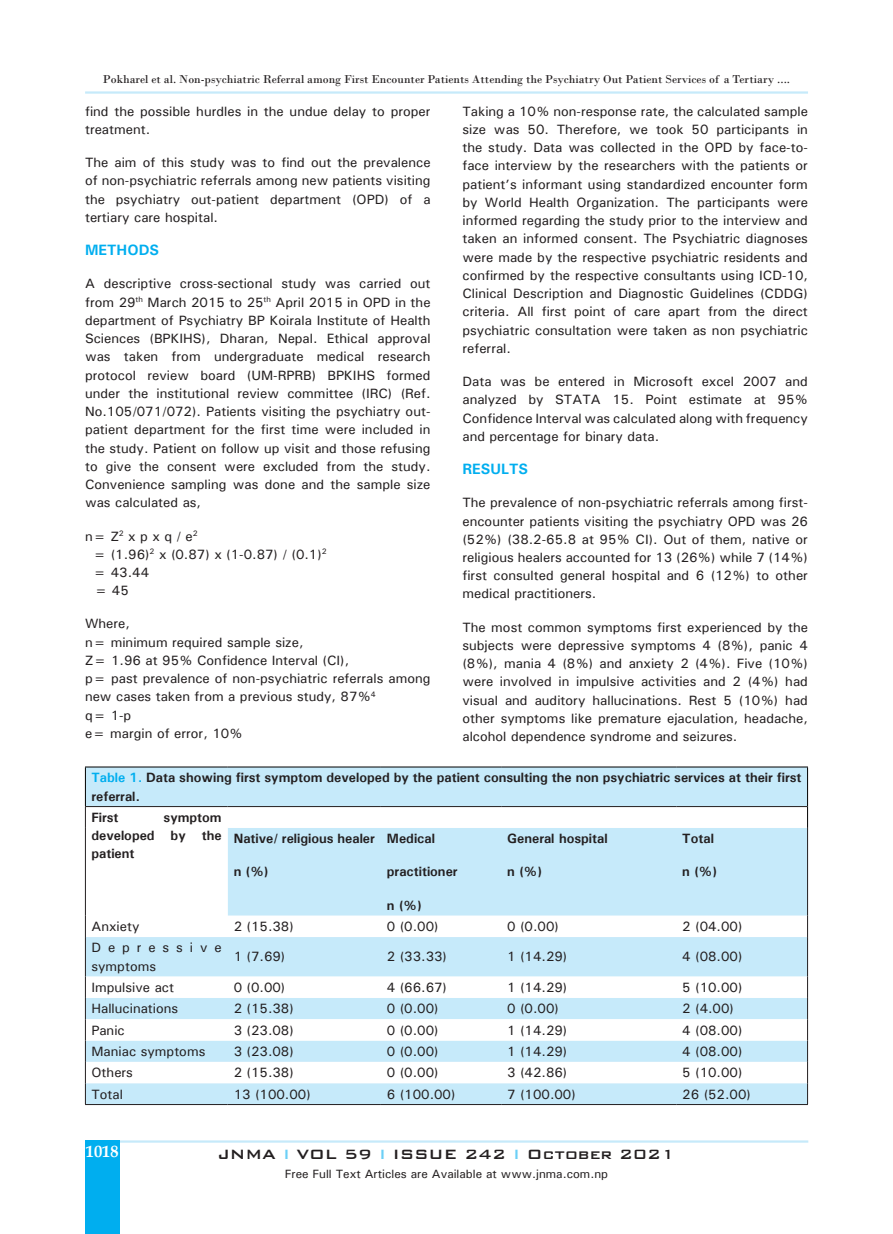
<style>
.page{position:relative;width:893px;height:1234px;background:#fff}
.page>*{position:absolute;margin:0;border:0;box-sizing:border-box;transform-origin:0 0}
.t1{font:500 18px "Bank Gothic BT";color:#231f20}
.t2{font:700 16.5px "Book Antiqua";color:#fff}
.t3{font:700 15px "Univers";color:#00aeef}
.t4{font:500 13.5px/18.3px "Univers";color:#231f20;text-align:justify}
.t5{font:700 13.5px/18.3px "Univers";color:#231f20}
.t6{font:500 13.5px/18.3px "Univers";letter-spacing:.51em;color:#231f20}
.Introduction{font:12px "Bodoni";color:#231f20}
.t7{font:500 12px "Univers";color:#231f20}
.s1{color:#00aeef}
.s2{color:#6bcff6}
</style>
<div class="page">
<hr style="left:85px;top:91px;width:723px;height:3px;background:#c6eafa">
<hr style="left:85px;top:1140px;width:723px;height:2px;background:#c6eafa">
<div style="left:85px;top:1140px;width:35px;height:93px;background:#00aeef"></div>
<div style="left:86px;top:767px;width:721px;height:336px;background:#c6eafa"></div>
<svg style="left:86px;top:807px;width:721px;height:275px;fill:#c6eafa"></svg>
<hr style="left:807px;top:767px;width:1px;height:39px;background:#000">
<svg style="left:807px;top:806px;width:1px;height:21px"></svg>
<hr style="left:85px;top:767px;width:1px;height:39px;background:#000">
<hr style="left:85px;top:766px;width:143px;height:1px;background:#000">
<hr style="left:228px;top:766px;width:153px;height:1px;background:#000">
<hr style="left:381px;top:766px;width:120px;height:1px;background:#000">
<hr style="left:501px;top:766px;width:175px;height:1px;background:#000">
<hr style="left:676px;top:766px;width:132px;height:1px;background:#000">
<svg style="left:85px;top:807px;width:1px;height:20px"></svg>
<hr style="left:85px;top:827px;width:1px;height:88px;background:#231f20">
<hr style="left:85px;top:806px;width:143px;height:1px;background:#231f20">
<hr style="left:228px;top:806px;width:153px;height:1px;background:#231f20">
<hr style="left:381px;top:806px;width:120px;height:1px;background:#231f20">
<hr style="left:501px;top:806px;width:175px;height:1px;background:#231f20">
<hr style="left:676px;top:806px;width:131px;height:1px;background:#231f20">
<hr style="left:807px;top:827px;width:1px;height:88px;background:#231f20">
<svg style="left:85px;top:915px;width:1px;height:21px"></svg>
<svg style="left:807px;top:915px;width:1px;height:21px"></svg>
<hr style="left:85px;top:936px;width:1px;height:40px;background:#231f20">
<hr style="left:807px;top:936px;width:1px;height:40px;background:#231f20">
<svg style="left:85px;top:976px;width:1px;height:127px"></svg>
<hr style="left:85px;top:1103px;width:143px;height:1px;background:#231f20">
<hr style="left:228px;top:1103px;width:153px;height:1px;background:#231f20">
<hr style="left:381px;top:1103px;width:120px;height:1px;background:#231f20">
<hr style="left:501px;top:1103px;width:175px;height:1px;background:#231f20">
<hr style="left:676px;top:1103px;width:132px;height:1px;background:#231f20">
<svg style="left:807px;top:976px;width:1px;height:127px"></svg>
<p class="Introduction" style="left:103px;top:72px;width:689px">Pokharel et al. Non-psychiatric Referral among First Encounter Patients Attending the Psychiatry Out Patient Services of a Tertiary ....</p>
<p class="t4" style="left:85px;top:102px;width:347px">find the possible hurdles in the undue delay to proper treatment.</p>
<p class="t4" style="left:85px;top:153px;width:347px">The aim of this study was to find out the prevalence of non-psychiatric referrals among new patients visiting the psychiatry out-patient department (OPD) of a tertiary care hospital.</p>
<p class="t3" style="left:85px;top:240px;width:76px">METHODS</p>
<p class="t4" style="left:85px;top:274px;width:347px">A descriptive cross-sectional study was carried out from 29<sup>th</sup> March 2015 to 25<sup>th</sup> April 2015 in OPD in the department of Psychiatry BP Koirala Institute of Health Sciences (BPKIHS), Dharan, Nepal. Ethical approval was taken from undergraduate medical research protocol review board (UM-RPRB) BPKIHS formed under the institutional review committee (IRC) (Ref.<br>No.105/071/072). Patients visiting the psychiatry out&shy;patient department for the first time were included in the study. Patient on follow up visit and those refusing to give the consent were excluded from the study.<br>Convenience sampling was done and the sample size was calculated as,</p>
<p class="t4" style="left:93px;top:526px;width:235px;text-align:left;text-indent:-8px">n= Z<sup>2</sup> x p x q / e<sup>2<br></sup>= (1.96)<sup>2</sup> x (0.87) x (1-0.87) / (0.1)<sup>2 </sup>= 43.44<br>= 45</p>
<p class="t4" style="left:85px;top:614px;width:347px;text-align:left">Where,<br>n= minimum required sample size,<br>Z= 1.96 at 95% Confidence Interval (CI),<br>p= past prevalence of non-psychiatric referrals among new cases taken from a previous study, 87%<sup>4<br></sup>q= 1-p<br>e= margin of error, 10%</p>
<p class="t4" style="left:462px;top:102px;width:347px">Taking a 10% non-response rate, the calculated sample size was 50. Therefore, we took 50 participants in the study. Data was collected in the OPD by face-to&shy;face interview by the researchers with the patients or patient’s informant using standardized encounter form by World Health Organization. The participants were informed regarding the study prior to the interview and taken an informed consent. The Psychiatric diagnoses were made by the respective psychiatric residents and confirmed by the respective consultants using ICD-10, Clinical Description and Diagnostic Guidelines (CDDG) criteria. All first point of care apart from the direct psychiatric consultation were taken as non psychiatric referral.</p>
<p class="t4" style="left:462px;top:372px;width:347px">Data was be entered in Microsoft excel 2007 and analyzed by STATA 15. Point estimate at 95% Confidence Interval was calculated along with frequency and percentage for binary data.</p>
<p class="t3" style="left:462px;top:459px;width:67px">RESULTS</p>
<p class="t4" style="left:462px;top:493px;width:347px">The prevalence of non-psychiatric referrals among first&shy;encounter patients visiting the psychiatry OPD was 26 (52%) (38.2-65.8 at 95% CI). Out of them, native or religious healers accounted for 13 (26%) while 7 (14%) first consulted general hospital and 6 (12%) to other medical practitioners.</p>
<p class="t4" style="left:462px;top:617px;width:347px">The most common symptoms first experienced by the subjects were depressive symptoms 4 (8%), panic 4 (8%), mania 4 (8%) and anxiety 2 (4%). Five (10%) were involved in impulsive activities and 2 (4%) had visual and auditory hallucinations. Rest 5 (10%) had other symptoms like premature ejaculation, headache, alcohol dependence syndrome and seizures.</p>
<p class="t5" style="left:91px;top:768px;width:712px"><span class="s1">Table 1.</span> Data showing first symptom developed by the patient consulting the non psychiatric services at their first referral.</p>
<p class="t5" style="left:91px;top:807px;width:29px">First</p>
<p class="t5" style="left:91px;top:807px;width:132px;text-align:justify;text-indent:72px">symptom developed by the patient</p>
<p class="t5" style="left:234px;top:829px;width:143px">Native/ religious healer</p>
<p class="t5" style="left:234px;top:862px;width:36px">n (%)</p>
<p class="t5" style="left:507px;top:829px;width:102px">General hospital</p>
<p class="t5" style="left:507px;top:862px;width:36px">n (%)</p>
<p class="t5" style="left:387px;top:829px;width:50px">Medical</p>
<p class="t5" style="left:387px;top:862px;width:72px">practitioner</p>
<p class="t5" style="left:387px;top:895px;width:36px">n (%)</p>
<p class="t5" style="left:682px;top:829px;width:33px">Total</p>
<p class="t5" style="left:682px;top:862px;width:36px">n (%)</p>
<p class="t4" style="left:91px;top:916px;width:50px">Anxiety</p>
<p class="t4" style="left:234px;top:916px;width:62px">2 (15.38)</p>
<p class="t4" style="left:387px;top:916px;width:53px">0 (0.00)</p>
<p class="t4" style="left:507px;top:916px;width:53px">0 (0.00)</p>
<p class="t4" style="left:682px;top:916px;width:62px">2 (04.00)</p>
<p class="t6" style="left:91px;top:938px;width:132px">Depressive symptoms</p>
<p class="t4" style="left:234px;top:947px;width:53px">1 (7.69)</p>
<p class="t4" style="left:387px;top:947px;width:62px">2 (33.33)</p>
<p class="t4" style="left:507px;top:947px;width:62px">1 (14.29)</p>
<p class="t4" style="left:682px;top:947px;width:62px">4 (08.00)</p>
<p class="t4" style="left:91px;top:977px;width:84px">Impulsive act</p>
<p class="t4" style="left:234px;top:977px;width:53px">0 (0.00)</p>
<p class="t4" style="left:387px;top:977px;width:62px">4 (66.67)</p>
<p class="t4" style="left:507px;top:977px;width:62px">1 (14.29)</p>
<p class="t4" style="left:682px;top:977px;width:62px">5 (10.00)</p>
<p class="t4" style="left:91px;top:998px;width:88px">Hallucinations</p>
<p class="t4" style="left:234px;top:998px;width:62px">2 (15.38)</p>
<p class="t4" style="left:387px;top:998px;width:53px">0 (0.00)</p>
<p class="t4" style="left:507px;top:998px;width:53px">0 (0.00)</p>
<p class="t4" style="left:682px;top:998px;width:53px">2 (4.00)</p>
<p class="t4" style="left:91px;top:1020px;width:35px">Panic</p>
<p class="t4" style="left:234px;top:1020px;width:62px">3 (23.08)</p>
<p class="t4" style="left:387px;top:1020px;width:53px">0 (0.00)</p>
<p class="t4" style="left:507px;top:1020px;width:62px">1 (14.29)</p>
<p class="t4" style="left:682px;top:1020px;width:62px">4 (08.00)</p>
<p class="t4" style="left:91px;top:1041px;width:116px">Maniac symptoms</p>
<p class="t4" style="left:234px;top:1041px;width:62px">3 (23.08)</p>
<p class="t4" style="left:387px;top:1041px;width:53px">0 (0.00)</p>
<p class="t4" style="left:507px;top:1041px;width:62px">1 (14.29)</p>
<p class="t4" style="left:682px;top:1041px;width:62px">4 (08.00)</p>
<p class="t4" style="left:91px;top:1062px;width:43px">Others</p>
<p class="t4" style="left:234px;top:1062px;width:62px">2 (15.38)</p>
<p class="t4" style="left:387px;top:1062px;width:53px">0 (0.00)</p>
<p class="t4" style="left:507px;top:1062px;width:62px">3 (42.86)</p>
<p class="t4" style="left:682px;top:1062px;width:62px">5 (10.00)</p>
<p class="t4" style="left:91px;top:1084px;width:33px">Total</p>
<p class="t4" style="left:234px;top:1084px;width:79px">13 (100.00)</p>
<p class="t4" style="left:387px;top:1084px;width:70px">6 (100.00)</p>
<p class="t4" style="left:507px;top:1084px;width:70px">7 (100.00)</p>
<p class="t4" style="left:682px;top:1084px;width:70px">26 (52.00)</p>
<p class="t2" style="left:86px;top:1139px;width:35px">1018</p>
<h1 class="t1" style="left:218px;top:1143px;width:459px">JNMA <span class="s2">I</span> VOL 59 <span class="s2">I</span> ISSUE 242 <span class="s2">I</span> October 2021</h1>
<p class="t7" style="left:285px;top:1166px;width:325px">Free Full Text Articles are Available at www.jnma.com.np</p>
</div>
